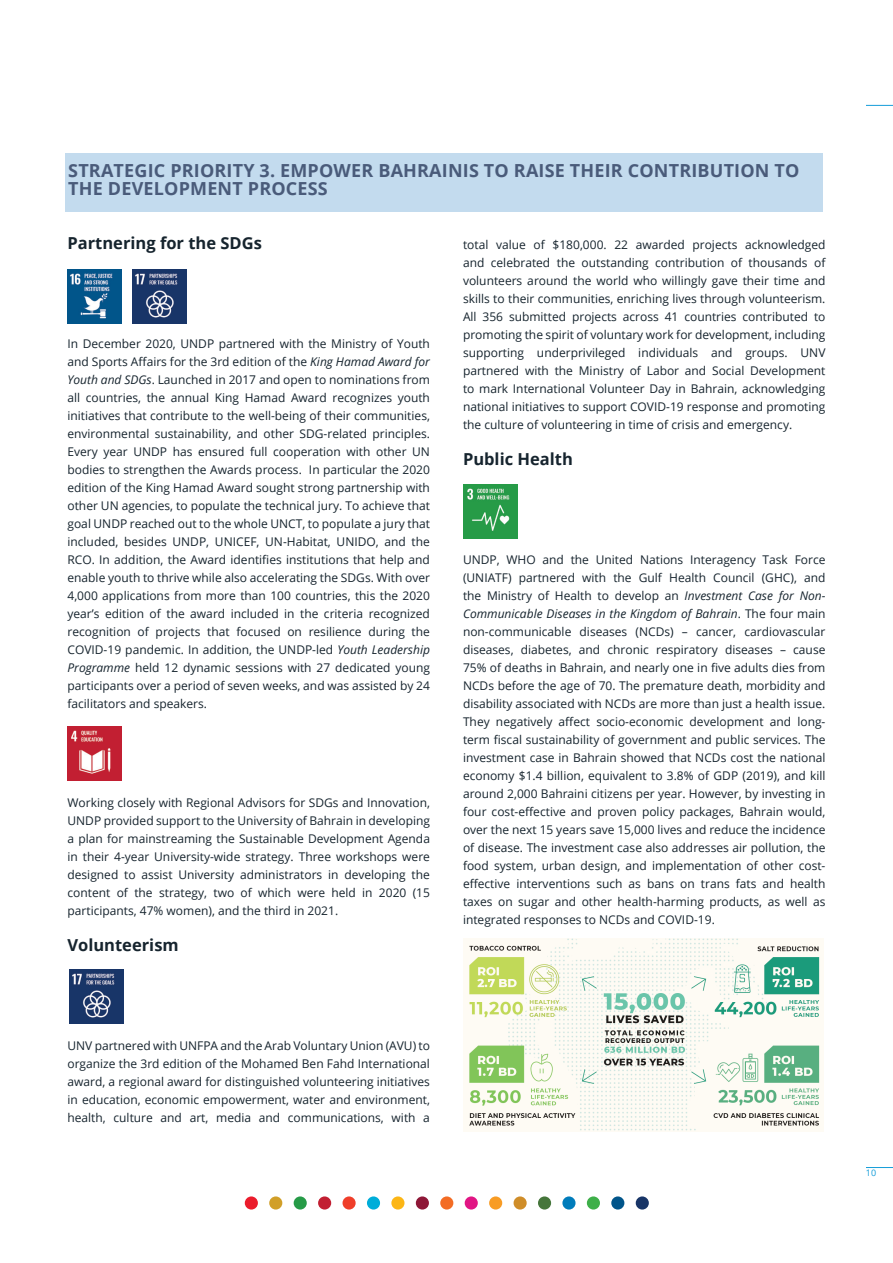
<style>
.page{position:relative;width:893px;height:1263px;background:#fff}
.page>*{position:absolute;margin:0;border:0;box-sizing:border-box;transform-origin:0 0}
.t1{font:700 18px/18px "Open Sans";letter-spacing:.01em;color:#4a5b7a}
.t2{font:700 16.5px "Open Sans";color:#16242e}
.t3{font:12px/18px "Open Sans";color:#16242e;text-align:justify}
.t4{font:9px "Open Sans";color:#159dd9}
.s1{font-style:italic}
</style>
<div class="page">
<svg style="left:866px;top:105px;width:27px;height:1px"></svg>
<svg style="left:866px;top:1167px;width:27px;height:1px"></svg>
<div style="left:636px;top:1196px;width:13px;height:13px;background:#183567;border-radius:50%"></div>
<div style="left:587px;top:1196px;width:13px;height:13px;background:#3eaf49;border-radius:50%"></div>
<div style="left:538px;top:1196px;width:13px;height:13px;background:#46763b;border-radius:50%"></div>
<div style="left:489px;top:1196px;width:13px;height:13px;background:#f89c24;border-radius:50%"></div>
<div style="left:440px;top:1196px;width:13px;height:13px;background:#f36c24;border-radius:50%"></div>
<div style="left:391px;top:1196px;width:13px;height:13px;background:#fcb615;border-radius:50%"></div>
<div style="left:343px;top:1196px;width:13px;height:13px;background:#ef3e2a;border-radius:50%"></div>
<div style="left:611px;top:1196px;width:13px;height:13px;background:#01558a;border-radius:50%"></div>
<div style="left:562px;top:1196px;width:13px;height:13px;background:#007cbb;border-radius:50%"></div>
<div style="left:514px;top:1196px;width:13px;height:13px;background:#cf8d29;border-radius:50%"></div>
<div style="left:465px;top:1196px;width:13px;height:13px;background:#e11584;border-radius:50%"></div>
<div style="left:416px;top:1196px;width:13px;height:13px;background:#8e1737;border-radius:50%"></div>
<div style="left:367px;top:1196px;width:13px;height:13px;background:#00add9;border-radius:50%"></div>
<div style="left:318px;top:1196px;width:13px;height:13px;background:#c21f32;border-radius:50%"></div>
<div style="left:269px;top:1196px;width:13px;height:13px;background:#d19f28;border-radius:50%"></div>
<div style="left:294px;top:1196px;width:13px;height:13px;background:#269b47;border-radius:50%"></div>
<div style="left:245px;top:1196px;width:13px;height:13px;background:#eb1c2c;border-radius:50%"></div>
<div style="left:65px;top:153px;width:758px;height:58px;background:#c3dbee"></div>
<img style="left:68px;top:269px;width:54px;height:54px">
<img style="left:132px;top:269px;width:54px;height:54px">
<img style="left:68px;top:726px;width:54px;height:54px">
<img style="left:463px;top:484px;width:54px;height:54px">
<img style="left:463px;top:938px;width:361px;height:193px">
<img style="left:69px;top:970px;width:54px;height:54px">
<h1 class="t1" style="left:68px;top:161px;width:733px">STRATEGIC PRIORITY 3. EMPOWER BAHRAINIS TO RAISE THEIR CONTRIBUTION TO<br>THE DEVELOPMENT PROCESS</h1>
<h2 class="t2" style="left:68px;top:231px;width:196px">Partnering for the SDGs</h2>
<p class="t3" style="left:68px;top:334px;width:364px">In December 2020, UNDP partnered with the Ministry of Youth and Sports Affairs for the 3rd edition of the <span class="s1">King Hamad Award for Youth and SDGs</span>. Launched in 2017 and open to nominations from all countries, the annual King Hamad Award recognizes youth initiatives that contribute to the well-being of their communities, environmental sustainability, and other SDG-related principles.<br>Every year UNDP has ensured full cooperation with other UN bodies to strengthen the Awards process. In particular the 2020 edition of the King Hamad Award sought strong partnership with other UN agencies, to populate the technical jury. To achieve that goal UNDP reached out to the whole UNCT, to populate a jury that included, besides UNDP, UNICEF, UN-Habitat, UNIDO, and the RCO. In addition, the Award identifies institutions that help and enable youth to thrive while also accelerating the SDGs. With over 4,000 applications from more than 100 countries, this the 2020 year’s edition of the award included in the criteria recognized recognition of projects that focused on resilience during the COVID-19 pandemic. In addition, the UNDP-led <span class="s1">Youth Leadership Programme</span> held 12 dynamic sessions with 27 dedicated young participants over a period of seven weeks, and was assisted by 24 facilitators and speakers.</p>
<p class="t3" style="left:68px;top:793px;width:364px">Working closely with Regional Advisors for SDGs and Innovation, UNDP provided support to the University of Bahrain in developing a plan for mainstreaming the Sustainable Development Agenda in their 4-year University-wide strategy. Three workshops were designed to assist University administrators in developing the content of the strategy, two of which were held in 2020 (15 participants, 47% women), and the third in 2021.</p>
<h2 class="t2" style="left:68px;top:933px;width:113px">Volunteerism</h2>
<p class="t3" style="left:463px;top:235px;width:364px">total value of $180,000. 22 awarded projects acknowledged and celebrated the outstanding contribution of thousands of volunteers around the world who willingly gave their time and skills to their communities, enriching lives through volunteerism.<br>All 356 submitted projects across 41 countries contributed to promoting the spirit of voluntary work for development, including supporting underprivileged individuals and groups. UNV partnered with the Ministry of Labor and Social Development to mark International Volunteer Day in Bahrain, acknowledging national initiatives to support COVID-19 response and promoting the culture of volunteering in time of crisis and emergency.</p>
<h2 class="t2" style="left:463px;top:447px;width:111px">Public Health</h2>
<p class="t3" style="left:463px;top:550px;width:364px">UNDP, WHO and the United Nations Interagency Task Force (UNIATF) partnered with the Gulf Health Council (GHC), and the Ministry of Health to develop an <span class="s1">Investment Case for Non-Communicable Diseases in the Kingdom of Bahrain</span>. The four main non-communicable diseases (NCDs) – cancer, cardiovascular diseases, diabetes, and chronic respiratory diseases – cause 75% of deaths in Bahrain, and nearly one in five adults dies from NCDs before the age of 70. The premature death, morbidity and disability associated with NCDs are more than just a health issue.<br>They negatively affect socio-economic development and long&shy;term fiscal sustainability of government and public services. The investment case in Bahrain showed that NCDs cost the national economy $1.4 billion, equivalent to 3.8% of GDP (2019), and kill around 2,000 Bahraini citizens per year. However, by investing in four cost-effective and proven policy packages, Bahrain would, over the next 15 years save 15,000 lives and reduce the incidence of disease. The investment case also addresses air pollution, the food system, urban design, and implementation of other cost&shy;effective interventions such as bans on trans fats and health taxes on sugar and other health-harming products, as well as integrated responses to NCDs and COVID-19.</p>
<p class="t3" style="left:68px;top:1036px;width:364px">UNV partnered with UNFPA and the Arab Voluntary Union (AVU) to organize the 3rd edition of the Mohamed Ben Fahd International award, a regional award for distinguished volunteering initiatives in education, economic empowerment, water and environment, health, culture and art, media and communications, with a</p>
<p class="t4" style="left:866px;top:1167px;width:12px">10</p>
</div>
